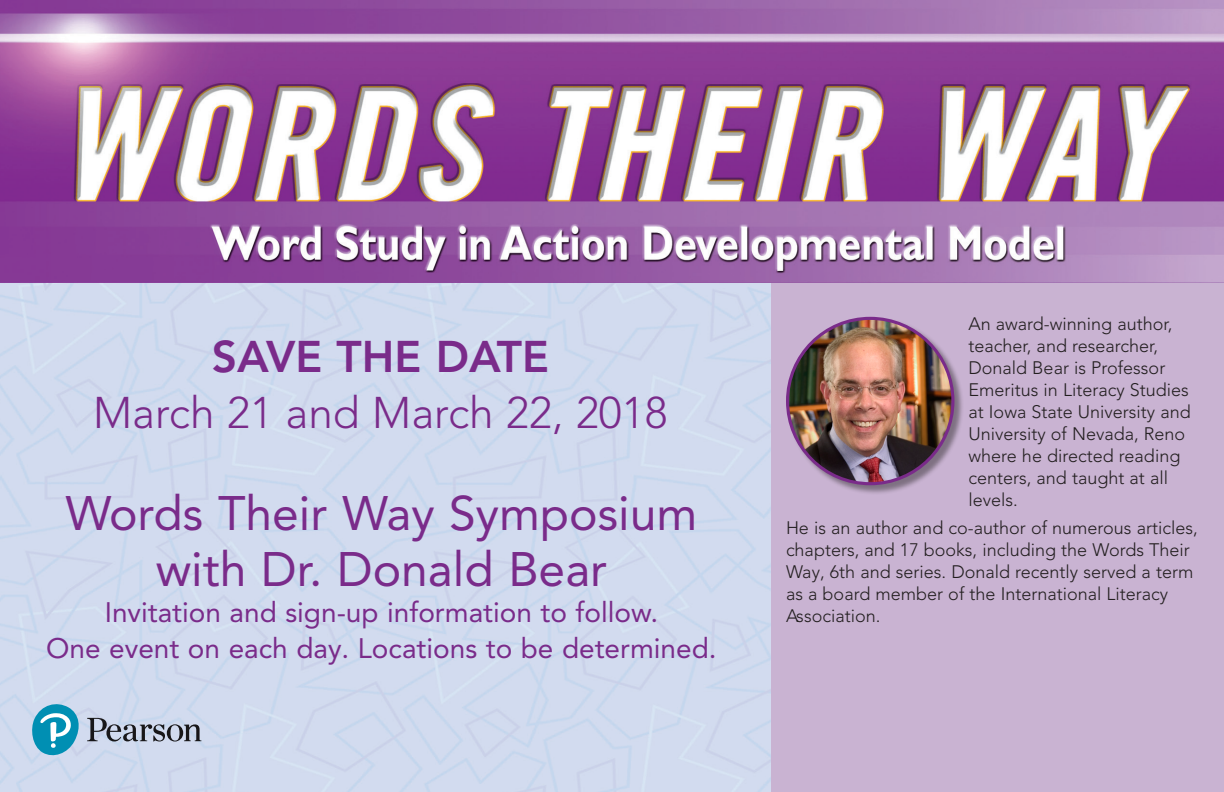
<style>
.page{position:relative;width:1224px;height:792px;background:#fff}
.page>*{position:absolute;margin:0;border:0;box-sizing:border-box;transform-origin:0 0}
.t1{font:48px/56px "Avenir LT Pro";color:#7a2b8a;text-align:center}
.t2{font:300 44px "Avenir LT Pro";color:#7a2b8a}
.t3{font:800 44px "Avenir LT Pro";color:#7a2b8a}
.t4{font:28px/36px "Avenir LT Pro";color:#7a2b8a;text-align:center}
.t5{font:300 18px/22px "Avenir LT Pro";color:#231f20}
</style>
<div class="page">
<img style="left:0;top:0;width:1224px;height:792px">
<div style="left:772px;top:283px;width:452px;height:509px;background:#c9b3d2"></div>
<div style="left:787px;top:317px;width:177px;height:178px;background:#231f20;opacity:.45"></div>
<img style="left:788px;top:318px;width:165px;height:166px;border-radius:83px">
<svg style="left:30px;top:701px;width:172px;height:58px;background:#a3c0d4"></svg>
<p class="t3" style="left:212px;top:331px;width:339px">SAVE THE DATE</p>
<p class="t2" style="left:93px;top:387px;width:576px">March 21 and March 22, 2018</p>
<p class="t1" style="left:66px;top:485px;width:633px">Words Their Way Symposium with Dr. Donald Bear</p>
<p class="t4" style="left:46px;top:594px;width:672px">Invitation and sign-up information to follow.<br>One event on each day. Locations to be determined.</p>
<p class="t5" style="left:968px;top:313px;width:224px">An award-winning author, teacher, and researcher,<br>Donald Bear is Professor<br>Emeritus in Literacy Studies at Iowa State University and<br>University of Nevada, Reno where he directed reading centers, and taught at all levels.</p>
<p class="t5" style="left:786px;top:517px;width:413px">He is an author and co-author of numerous articles, chapters, and 17 books, including the Words Their Way, 6th and series. Donald recently served a term as a board member of the International Literacy Association.</p>
</div>
